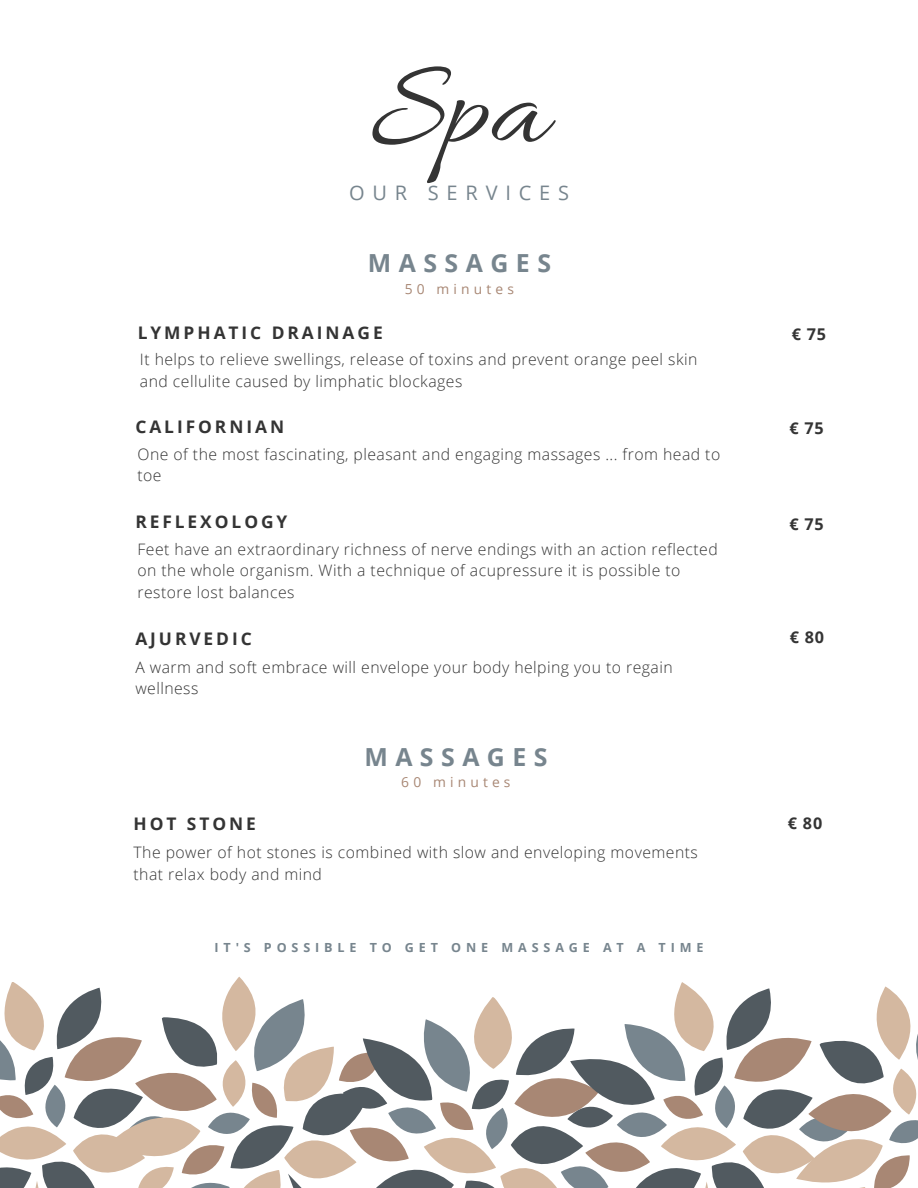
<style>
.page{position:relative;width:918px;height:1188px;background:#fff}
.page>*{position:absolute;margin:0;border:0;box-sizing:border-box;transform-origin:0 0}
.t1{font:124.5px "Allura";color:#343434}
.t2{font:700 24.9px "Open Sans";letter-spacing:.3em;color:#77858e}
.t3{font:19.95px "Open Sans";letter-spacing:.39em;color:#77858e}
.t4{font:700 17.4px "Open Sans";letter-spacing:.17em;color:#343434}
.t5{font:700 16.2px "Open Sans";letter-spacing:.05em;color:#343434}
.t6{font:300 15.75px/21.3px "Open Sans";letter-spacing:.03em;color:#343434}
.t7{font:13.8px "Open Sans";letter-spacing:.3em;color:#a88774}
.t8{font:700 12.6px "Open Sans";letter-spacing:.39em;color:#77858e}
</style>
<div class="page">
<svg style="left:0;top:976px;width:918px;height:212px"></svg>
<p class="t1" style="left:371px;top:39px;width:178px">Spa</p>
<p class="t3" style="left:349px;top:178px;width:222px">OUR SERVICES</p>
<p class="t2" style="left:368px;top:245px;width:185px">MASSAGES</p>
<p class="t7" style="left:405px;top:279px;width:111px">50 minutes</p>
<p class="t4" style="left:138px;top:320px;width:247px">LYMPHATIC DRAINAGE</p>
<p class="t6" style="left:140px;top:349px;width:559px">It helps to relieve swellings, release of toxins and prevent orange peel skin and cellulite caused by limphatic blockages</p>
<p class="t4" style="left:135px;top:414px;width:150px">CALIFORNIAN</p>
<p class="t6" style="left:137px;top:443px;width:584px">One of the most fascinating, pleasant and engaging massages ... from head to toe</p>
<p class="t4" style="left:135px;top:510px;width:154px">REFLEXOLOGY</p>
<p class="t6" style="left:137px;top:538px;width:582px">Feet have an extraordinary richness of nerve endings with an action reflected on the whole organism. With a technique of acupressure it is possible to restore lost balances</p>
<p class="t4" style="left:135px;top:626px;width:118px">AJURVEDIC</p>
<p class="t6" style="left:135px;top:656px;width:539px">A warm and soft embrace will envelope your body helping you to regain wellness</p>
<p class="t2" style="left:364px;top:739px;width:185px">MASSAGES</p>
<p class="t7" style="left:401px;top:772px;width:111px">60 minutes</p>
<p class="t4" style="left:134px;top:811px;width:124px">HOT STONE</p>
<p class="t6" style="left:134px;top:842px;width:566px">The power of hot stones is combined with slow and enveloping movements that relax body and mind</p>
<p class="t8" style="left:214px;top:938px;width:491px">IT'S POSSIBLE TO GET ONE MASSAGE AT A TIME</p>
<p class="t5" style="left:792px;top:323px;width:36px">€ 75</p>
<p class="t5" style="left:789px;top:417px;width:36px">€ 75</p>
<p class="t5" style="left:789px;top:512px;width:36px">€ 75</p>
<p class="t5" style="left:790px;top:626px;width:36px">€ 80</p>
<p class="t5" style="left:788px;top:811px;width:36px">€ 80</p>
</div>
